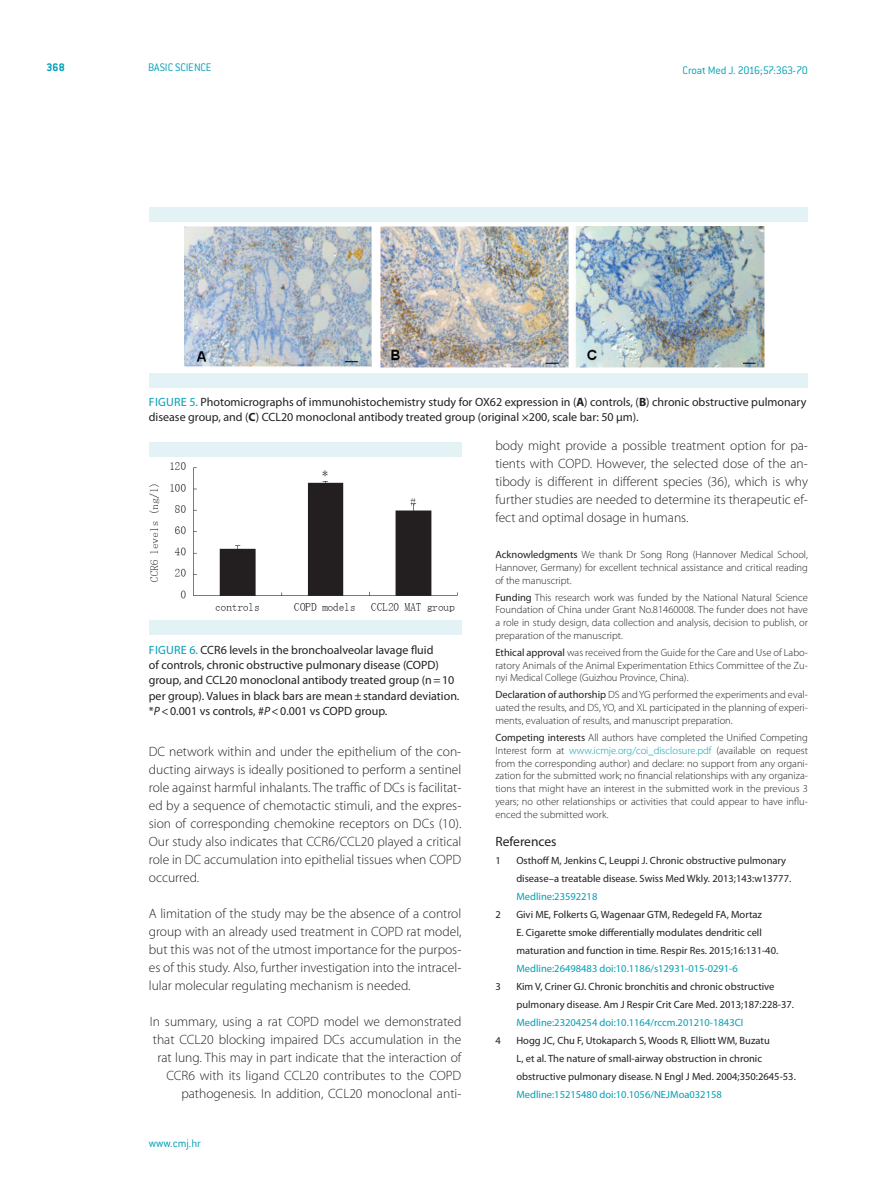
<style>
.page{position:relative;width:893px;height:1191px;background:#fff}
.page>*{position:absolute;margin:0;border:0;box-sizing:border-box;transform-origin:0 0}
.t1{font:300 13.5px/18px "Myriad Pro";color:#231f20;text-align:justify}
.t2{font:13.5px "Myriad Pro";color:#231f20}
.t3{font:12px/15px "Myriad Pro";color:#231f20}
.t4{font:300 12px "ITC Conduit LTCE";letter-spacing:-.015em;color:#009fb4}
.t5{font:700 12px "ITC Conduit LTCE";color:#009fb4}
.t6{font:300 10.5px/12.8px "Myriad Pro";color:#231f20;text-align:justify}
.t7{font:10.5px/18px "Myriad Pro";color:#231f20}
.t8{font:10.5px "Myriad Pro";color:#009fb4}
.s1{color:#009fb4}
.s2{font-weight:700}
.s3{font-style:italic}
.s4{font-weight:400}
</style>
<div class="page">
<img style="left:185px;top:226px;width:580px;height:142px">
<div style="left:149px;top:207px;width:659px;height:15px;background:#e2f2f5"></div>
<div style="left:149px;top:373px;width:659px;height:15px;background:#e2f2f5"></div>
<img style="left:149px;top:462px;width:309px;height:150px">
<div style="left:149px;top:442px;width:312px;height:15px;background:#e2f2f5"></div>
<div style="left:149px;top:620px;width:312px;height:15px;background:#e2f2f5"></div>
<p class="t5" style="left:47px;top:60px;width:20px">368</p>
<p class="t4" style="left:148px;top:61px;width:65px">BASIC SCIENCE</p>
<p class="t4" style="left:682px;top:63px;width:127px">Croat Med J. 2016;57:363-70</p>
<p class="t3" style="left:149px;top:394px;width:659px"><span class="s1">Figure 5.</span> Photomicrographs of immunohistochemistry study for OX62 expression in (<span class="s2">A</span>) controls, (<span class="s2">B</span>) chronic obstructive pulmonary disease group, and (<span class="s2">C</span>) CCL20 monoclonal antibody treated group (original ×200, scale bar: 50 µm).</p>
<p class="t3" style="left:149px;top:643px;width:312px"><span class="s1">Figure 6.</span> CCR6 levels in the bronchoalveolar lavage fluid<br>of controls, chronic obstructive pulmonary disease (COPD) group, and CCL20 monoclonal antibody treated group (n=10 per group). Values in black bars are mean±standard deviation. *<span class="s3">P</span>&lt;0.001 vs controls, #<span class="s3">P</span>&lt;0.001 vs COPD group.</p>
<p class="t1" style="left:149px;top:742px;width:314px">DC network within and under the epithelium of the con&shy;ducting airways is ideally positioned to perform a sentinel role against harmful inhalants. The traffic of DCs is facilitat&shy;ed by a sequence of chemotactic stimuli, and the expres&shy;sion of corresponding chemokine receptors on DCs (10).<br>Our study also indicates that CCR6/CCL20 played a critical role in DC accumulation into epithelial tissues when COPD occurred.</p>
<p class="t1" style="left:149px;top:904px;width:314px">A limitation of the study may be the absence of a control group with an already used treatment in COPD rat model, but this was not of the utmost importance for the purpos&shy;es of this study. Also, further investigation into the intracel&shy;lular molecular regulating mechanism is needed.</p>
<p class="t1" style="left:150px;top:1012px;width:313px;text-align:right">In summary, using a rat COPD model we demonstrated that CCL20 blocking impaired DCs accumulation in the rat lung. This may in part indicate that the interaction of CCR6 with its ligand CCL20 contributes to the COPD pathogenesis. In addition, CCL20 monoclonal anti-</p>
<p class="t4" style="left:149px;top:1136px;width:54px">www.cmj.hr</p>
<p class="t1" style="left:495px;top:436px;width:314px">body might provide a possible treatment option for pa&shy;tients with COPD. However, the selected dose of the an&shy;tibody is different in different species (36), which is why further studies are needed to determine its therapeutic ef&shy;fect and optimal dosage in humans.</p>
<p class="t6" style="left:495px;top:548px;width:314px"><span class="s4">Acknowledgments</span> We thank Dr Song Rong (Hannover Medical School, Hannover, Germany) for excellent technical assistance and critical reading of the manuscript.</p>
<p class="t6" style="left:495px;top:591px;width:314px"><span class="s4">Funding</span> This research work was funded by the National Natural Science Foundation of China under Grant No.81460008. The funder does not have a role in study design, data collection and analysis, decision to publish, or preparation of the manuscript.</p>
<p class="t6" style="left:495px;top:646px;width:314px"><span class="s4">Ethical approval</span> was received from the Guide for the Care and Use of Labo&shy;ratory Animals of the Animal Experimentation Ethics Committee of the Zu&shy;nyi Medical College (Guizhou Province, China).</p>
<p class="t6" style="left:495px;top:688px;width:314px"><span class="s4">Declaration of authorship</span> DS and YG performed the experiments and eval&shy;uated the results, and DS, YO, and XL participated in the planning of experi&shy;ments, evaluation of results, and manuscript preparation.</p>
<p class="t6" style="left:495px;top:731px;width:314px"><span class="s4">Competing interests</span> All authors have completed the Unified Competing Interest form at <span class="s1">www.icmje.org/coi_disclosure.pdf</span> (available on request from the corresponding author) and declare: no support from any organi&shy;zation for the submitted work; no financial relationships with any organiza&shy;tions that might have an interest in the submitted work in the previous 3 years; no other relationships or activities that could appear to have influ&shy;enced the submitted work.</p>
<p class="t2" style="left:495px;top:833px;width:63px">References</p>
<p class="t7" style="left:495px;top:851px;width:7px">1</p>
<p class="t7" style="left:516px;top:851px;width:276px">Osthoff M, Jenkins C, Leuppi J. Chronic obstructive pulmonary disease–a treatable disease. Swiss Med Wkly. 2013;143:w13777.</p>
<p class="t8" style="left:516px;top:890px;width:82px">Medline:23592218</p>
<p class="t7" style="left:495px;top:905px;width:7px">2</p>
<p class="t7" style="left:516px;top:905px;width:263px">Givi ME, Folkerts G, Wagenaar GTM, Redegeld FA, Mortaz<br>E. Cigarette smoke differentially modulates dendritic cell maturation and function in time. Respir Res. 2015;16:131-40.</p>
<p class="t8" style="left:516px;top:962px;width:223px">Medline:26498483 doi:10.1186/s12931-015-0291-6</p>
<p class="t7" style="left:495px;top:977px;width:7px">3</p>
<p class="t7" style="left:516px;top:977px;width:279px">Kim V, Criner GJ. Chronic bronchitis and chronic obstructive pulmonary disease. Am J Respir Crit Care Med. 2013;187:228-37.</p>
<p class="t8" style="left:516px;top:1016px;width:227px">Medline:23204254 doi:10.1164/rccm.201210-1843CI</p>
<p class="t7" style="left:516px;top:1031px;width:281px;text-indent:-21px">4 H ogg JC, Chu F, Utokaparch S, Woods R, Elliott WM, Buzatu<br>L, et al. The nature of small-airway obstruction in chronic obstructive pulmonary disease. N Engl J Med. 2004;350:2645-53.</p>
<p class="t8" style="left:516px;top:1088px;width:207px">Medline:15215480 doi:10.1056/NEJMoa032158</p>
</div>
